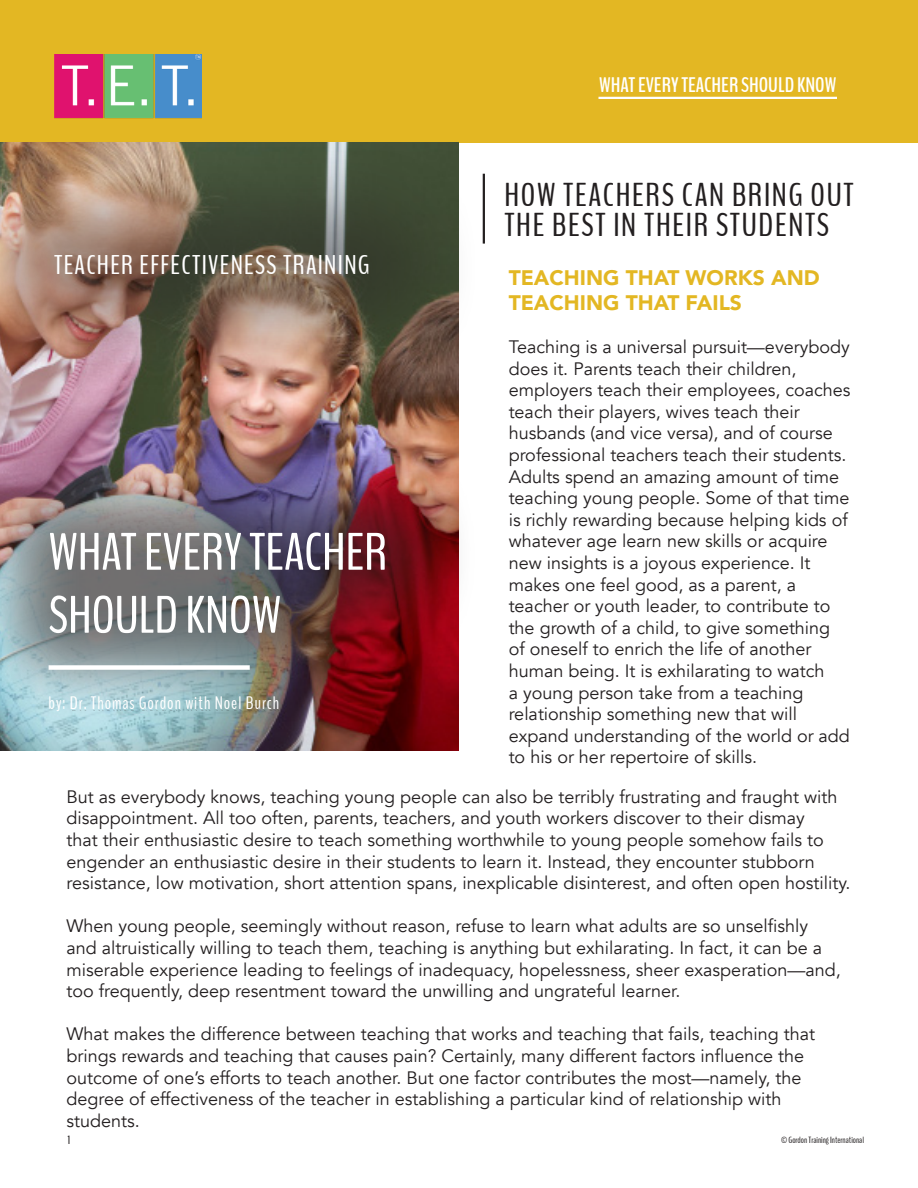
<style>
.page{position:relative;width:918px;height:1188px;background:#fff}
.page>*{position:absolute;margin:0;border:0;box-sizing:border-box;transform-origin:0 0}
.t1{font:52.5px/63px "Bench Nine";color:#fff}
.t2{font:33px/30px "Bench Nine";letter-spacing:.05em;color:#231f20}
.t3{font:27px "Bench Nine";letter-spacing:.05em;color:#fff}
.t4{font:900 21px/25.2px "Avenir";color:#e3b723}
.t5{font:700 21px "Bench Nine";color:#fff}
.t6{font:18px/21.6px "Avenir";color:#231f20}
.t7{font:18px "Bench Nine";letter-spacing:.05em;color:#fff}
.t8{font:12px "Bench Nine";color:#231f20}
.t9{font:9px "Bench Nine";color:#231f20}
</style>
<div class="page">
<div style="left:0;top:0;width:918px;height:142px;background:#e3b723"></div>
<hr style="left:598px;top:97px;width:239px;height:2px;background:#fff">
<img style="left:0;top:390px;width:459px;height:361px">
<div style="left:0;top:441px;width:478px;height:286px;background:#231f20;opacity:.64"></div>
<div style="left:0;top:141px;width:482px;height:249px;background:#231f20;opacity:.42"></div>
<div style="left:49px;top:665px;width:201px;height:5px;background:#fff"></div>
<hr style="left:72px;top:710px;width:208px;height:1px;background:#231f20;opacity:.42">
<hr style="left:483px;top:174px;width:2px;height:70px;background:#231f20">
<img style="left:54px;top:54px;width:148px;height:65px">
<p class="t3" style="left:54px;top:248px;width:317px">TEACHER EFFECTIVENESS TRAINING</p>
<p class="t1" style="left:49px;top:521px;width:340px">WHAT EVERY TEACHER<br>SHOULD KNOW</p>
<p class="t7" style="left:49px;top:692px;width:232px">by: Dr. Thomas Gordon with Noel Burch</p>
<p class="t5" style="left:599px;top:71px;width:239px">WHAT EVERY TEACHER SHOULD KNOW</p>
<p class="t2" style="left:504px;top:180px;width:351px">HOW TEACHERS CAN BRING OUT<br>THE BEST IN THEIR STUDENTS</p>
<p class="t4" style="left:509px;top:264px;width:313px">TEACHING THAT WORKS AND<br>TEACHING THAT FAILS</p>
<p class="t6" style="left:509px;top:336px;width:343px">Teaching is a universal pursuit—everybody does it. Parents teach their children, employers teach their employees, coaches teach their players, wives teach their husbands (and vice versa), and of course professional teachers teach their students.<br>Adults spend an amazing amount of time teaching young people. Some of that time is richly rewarding because helping kids of whatever age learn new skills or acquire new insights is a joyous experience. It makes one feel good, as a parent, a teacher or youth leader, to contribute to the growth of a child, to give something of oneself to enrich the life of another human being. It is exhilarating to watch<br>a young person take from a teaching relationship something new that will expand understanding of the world or add to his or her repertoire of skills.</p>
<p class="t6" style="left:67px;top:786px;width:785px">But as everybody knows, teaching young people can also be terribly frustrating and fraught with disappointment. All too often, parents, teachers, and youth workers discover to their dismay<br>that their enthusiastic desire to teach something worthwhile to young people somehow fails to engender an enthusiastic desire in their students to learn it. Instead, they encounter stubborn resistance, low motivation, short attention spans, inexplicable disinterest, and often open hostility.</p>
<p class="t6" style="left:67px;top:916px;width:776px">When young people, seemingly without reason, refuse to learn what adults are so unselfishly and altruistically willing to teach them, teaching is anything but exhilarating. In fact, it can be a miserable experience leading to feelings of inadequacy, hopelessness, sheer exasperation—and, too frequently, deep resentment toward the unwilling and ungrateful learner.</p>
<p class="t6" style="left:67px;top:1024px;width:750px">What makes the difference between teaching that works and teaching that fails, teaching that brings rewards and teaching that causes pain? Certainly, many different factors influence the outcome of one’s efforts to teach another. But one factor contributes the most—namely, the degree of effectiveness of the teacher in establishing a particular kind of relationship with students.</p>
<p class="t8" style="left:68px;top:1133px;width:4px">1</p>
<p class="t9" style="left:781px;top:1134px;width:84px">© Gordon Training International</p>
</div>
